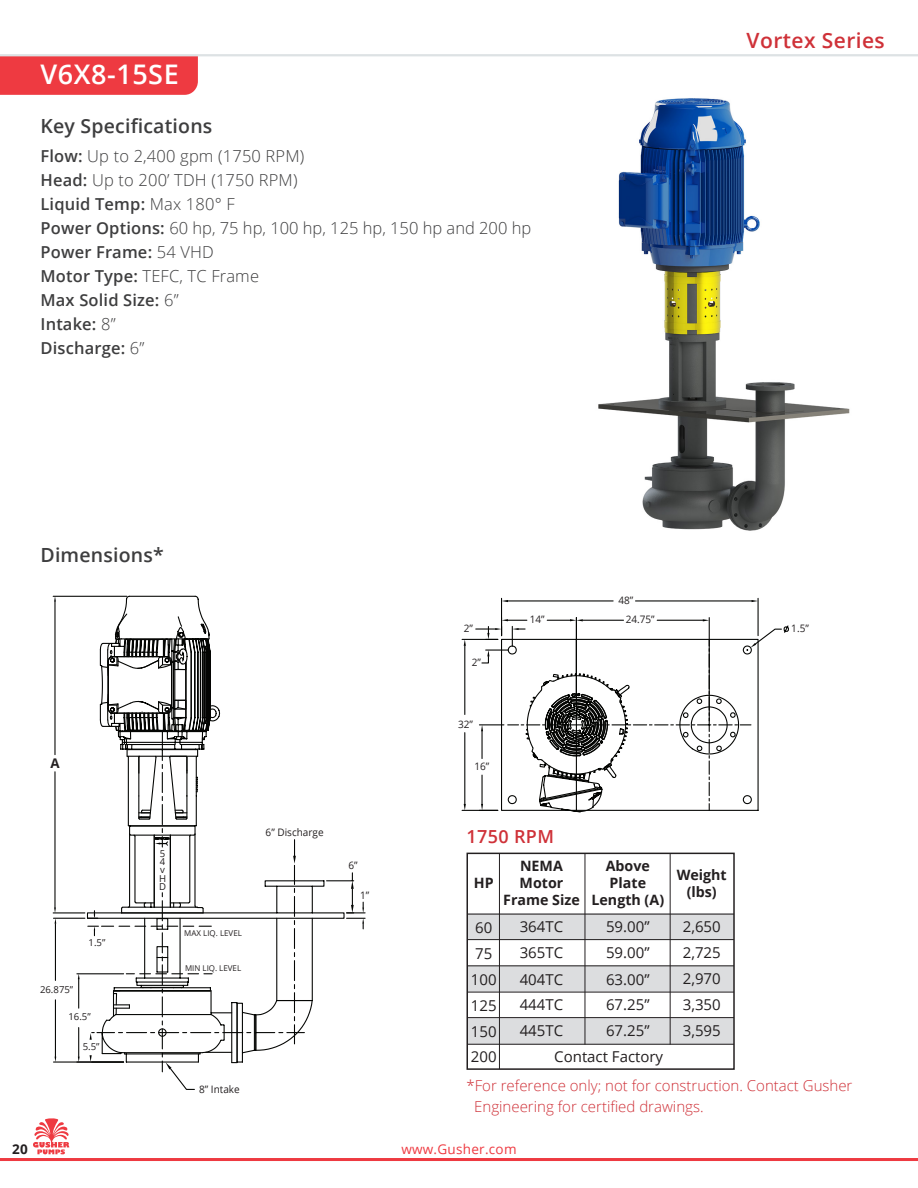
<style>
.page{position:relative;width:918px;height:1188px;background:#fff}
.page>*{position:absolute;margin:0;border:0;box-sizing:border-box;transform-origin:0 0}
.t1{font:600 27px "Open Sans";letter-spacing:.02em;color:#fff}
.t2{font:600 21px "Open Sans";letter-spacing:.02em;color:#cf3138}
.t3{font:600 19.5px "Open Sans";letter-spacing:.01em;color:#3e3e3f}
.t4{font:600 18px "Open Sans";letter-spacing:.02em;color:#cf3138}
.t5{font:300 16.5px "Open Sans";letter-spacing:.01em;color:#3e3e3f}
.t6{font:600 16.5px "Open Sans";letter-spacing:.01em;color:#3e3e3f}
.t7{font:15px/26.1px "Open Sans";color:#231f20}
.t8{font:300 15px "Open Sans";color:#cf3138}
.t9{font:700 14.25px/17.1px "Open Sans";color:#231f20;text-align:center}
.t10{font:13.5px "Open Sans";letter-spacing:.02em;color:#ee3a41}
.t11{font:700 13.5px "Open Sans";color:#231f20}
.t12{font:700 13.35px "Open Sans";color:#231f20}
.t13{font:10.35px/19px "Open Sans";color:#231f20}
.t14{font:9.6px/8.2px "Open Sans";color:#231f20;text-align:justify}
.t15{font:7.95px "Open Sans";color:#231f20}
.s1{font-weight:600}
.s2{font-weight:300}
</style>
<div class="page">
<hr style="left:0;top:1158px;width:918px;height:3px;background:#ee3a41">
<div style="left:0;top:56px;width:198px;height:39px;background:#ee3a41"></div>
<img style="left:598px;top:98px;width:252px;height:433px">
<hr style="left:55px;top:1000px;width:1px;height:57px;background:#040503">
<hr style="left:55px;top:924px;width:1px;height:56px;background:#040503">
<hr style="left:53px;top:1061px;width:71px;height:2px;background:#040503">
<hr style="left:53px;top:918px;width:32px;height:1px;background:#040503">
<hr style="left:54px;top:772px;width:2px;height:136px;background:#040503">
<hr style="left:54px;top:602px;width:2px;height:153px;background:#040503">
<hr style="left:53px;top:912px;width:32px;height:1px;background:#040503">
<hr style="left:53px;top:596px;width:74px;height:1px;background:#040503">
<svg style="left:54px;top:596px;width:2px;height:6px"></svg>
<svg style="left:54px;top:908px;width:2px;height:16px"></svg>
<hr style="left:77px;top:973px;width:47px;height:1px;background:#040503">
<svg style="left:78px;top:1028px;width:2px;height:34px"></svg>
<svg style="left:78px;top:974px;width:2px;height:34px"></svg>
<svg style="left:86px;top:595px;width:279px;height:495px"></svg>
<hr style="left:508px;top:600px;width:105px;height:1px;background:#040503">
<hr style="left:636px;top:600px;width:116px;height:1px;background:#040503">
<hr style="left:501px;top:598px;width:1px;height:38px;background:#040503">
<hr style="left:758px;top:598px;width:1px;height:38px;background:#040503">
<svg style="left:752px;top:600px;width:6px;height:2px"></svg>
<svg style="left:502px;top:600px;width:6px;height:2px"></svg>
<hr style="left:464px;top:733px;width:1px;height:71px;background:#040503">
<hr style="left:464px;top:646px;width:1px;height:68px;background:#040503">
<hr style="left:462px;top:810px;width:36px;height:1px;background:#040503">
<hr style="left:462px;top:639px;width:36px;height:1px;background:#040503">
<svg style="left:464px;top:639px;width:2px;height:7px"></svg>
<svg style="left:464px;top:804px;width:2px;height:6px"></svg>
<svg style="left:476px;top:617px;width:313px;height:196px"></svg>
<div style="left:467px;top:914px;width:267px;height:26px;background:#dcdddf"></div>
<div style="left:467px;top:966px;width:267px;height:26px;background:#dcdddf"></div>
<hr style="left:467px;top:939px;width:267px;height:1px;background:#231f20">
<hr style="left:467px;top:965px;width:267px;height:1px;background:#231f20">
<hr style="left:467px;top:992px;width:267px;height:1px;background:#231f20">
<div style="left:467px;top:1018px;width:267px;height:26px;background:#dcdddf"></div>
<hr style="left:467px;top:1017px;width:267px;height:1px;background:#231f20">
<hr style="left:467px;top:914px;width:267px;height:1px;background:#231f20">
<div style="left:466px;top:853px;width:269px;height:217px;border:2px solid #231f20"></div>
<hr style="left:585px;top:853px;width:1px;height:192px;background:#231f20">
<hr style="left:670px;top:854px;width:1px;height:191px;background:#231f20">
<hr style="left:499px;top:853px;width:1px;height:216px;background:#231f20">
<hr style="left:467px;top:1044px;width:267px;height:1px;background:#231f20">
<svg style="left:33px;top:1118px;width:36px;height:36px"></svg>
<hr style="left:0;top:54px;width:918px;height:2px;background:#dde2e4">
<p class="t1" style="left:41px;top:55px;width:140px">V6X8-15SE</p>
<p class="t3" style="left:40px;top:113px;width:173px">Key Specifications</p>
<p class="t5" style="left:40px;top:144px;width:265px"><span class="s1">Flow:</span> Up to 2,400 gpm (1750 RPM)</p>
<p class="t5" style="left:40px;top:168px;width:259px"><span class="s1">Head:</span> Up to 200’ TDH (1750 RPM)</p>
<p class="t6" style="left:40px;top:192px;width:196px">Liquid Temp: <span class="s2">Max 180° F</span></p>
<p class="t5" style="left:40px;top:216px;width:492px"><span class="s1">Power Options:</span> 60 hp, 75 hp, 100 hp, 125 hp, 150 hp and 200 hp</p>
<p class="t6" style="left:40px;top:240px;width:175px">Power Frame: <span class="s2">54 VHD</span></p>
<p class="t5" style="left:40px;top:264px;width:220px"><span class="s1">Motor Type:</span> TEFC, TC Frame</p>
<p class="t6" style="left:40px;top:288px;width:140px">Max Solid Size: <span class="s2">6”</span></p>
<p class="t6" style="left:40px;top:312px;width:77px">Intake: <span class="s2">8”</span></p>
<p class="t6" style="left:40px;top:336px;width:105px">Discharge: <span class="s2">6”</span></p>
<p class="t2" style="left:747px;top:26px;width:140px">Vortex Series</p>
<p class="t3" style="left:40px;top:542px;width:125px">Dimensions*</p>
<p class="t12" style="left:51px;top:754px;width:11px">A</p>
<p class="t14" style="left:40px;top:985px;width:35px">26.875”</p>
<p class="t14" style="left:89px;top:938px;width:18px">1.5”</p>
<p class="t14" style="left:68px;top:1012px;width:24px">16.5”</p>
<p class="t14" style="left:83px;top:1043px;width:18px">5.5”</p>
<p class="t11" style="left:12px;top:1140px;width:17px">20</p>
<p class="t14" style="left:159px;top:849px;width:9px">5<br>4 v H D</p>
<p class="t15" style="left:184px;top:927px;width:59px">MAX LIQ. LEVEL</p>
<p class="t15" style="left:185px;top:962px;width:58px">MIN LIQ. LEVEL</p>
<p class="t13" style="left:266px;top:822px;width:60px">6” Discharge</p>
<p class="t13" style="left:348px;top:855px;width:11px">6”</p>
<p class="t13" style="left:360px;top:885px;width:11px">1”</p>
<p class="t13" style="left:199px;top:1080px;width:42px">8” Intake</p>
<p class="t13" style="left:464px;top:619px;width:11px">2”</p>
<p class="t13" style="left:472px;top:652px;width:11px">2”</p>
<p class="t13" style="left:458px;top:714px;width:16px">32”</p>
<p class="t13" style="left:475px;top:757px;width:16px">16”</p>
<p class="t13" style="left:530px;top:610px;width:16px">14”</p>
<p class="t4" style="left:466px;top:824px;width:89px">1750 RPM</p>
<p class="t13" style="left:626px;top:591px;width:31px;text-indent:-7px">48”<br>24.75”</p>
<p class="t9" style="left:503px;top:857px;width:78px">NEMA<br>Motor<br>Frame Size</p>
<p class="t9" style="left:592px;top:857px;width:74px">Above<br>Plate<br>Length (A)</p>
<p class="t9" style="left:677px;top:866px;width:52px">Weight (lbs)</p>
<p class="t7" style="left:683px;top:913px;width:39px;text-align:justify">2,650<br>2,725<br>2,970</p>
<p class="t9" style="left:474px;top:874px;width:21px">HP</p>
<p class="t7" style="left:471px;top:914px;width:27px">60<br>75<br>100<br>125<br>150</p>
<p class="t7" style="left:471px;top:1043px;width:27px">200</p>
<p class="t7" style="left:554px;top:1043px;width:110px">Contact Factory</p>
<p class="t7" style="left:520px;top:913px;width:45px">364TC</p>
<p class="t7" style="left:606px;top:913px;width:45px">59.00”</p>
<p class="t7" style="left:520px;top:939px;width:45px">365TC</p>
<p class="t7" style="left:606px;top:939px;width:45px">59.00”</p>
<p class="t7" style="left:520px;top:966px;width:45px">404TC</p>
<p class="t7" style="left:606px;top:966px;width:45px">63.00”</p>
<p class="t7" style="left:683px;top:991px;width:39px">3,350<br>3,595</p>
<p class="t7" style="left:520px;top:991px;width:45px">444TC</p>
<p class="t7" style="left:606px;top:991px;width:45px">67.25”</p>
<p class="t7" style="left:520px;top:1017px;width:45px">445TC</p>
<p class="t7" style="left:606px;top:1017px;width:45px">67.25”</p>
<p class="t13" style="left:791px;top:619px;width:19px">1.5”</p>
<p class="t8" style="left:466px;top:1075px;width:387px">*For reference only; not for construction. Contact Gusher</p>
<p class="t8" style="left:474px;top:1096px;width:231px">Engineering for certified drawings.</p>
<p class="t10" style="left:401px;top:1140px;width:117px">www.Gusher.com</p>
</div>
